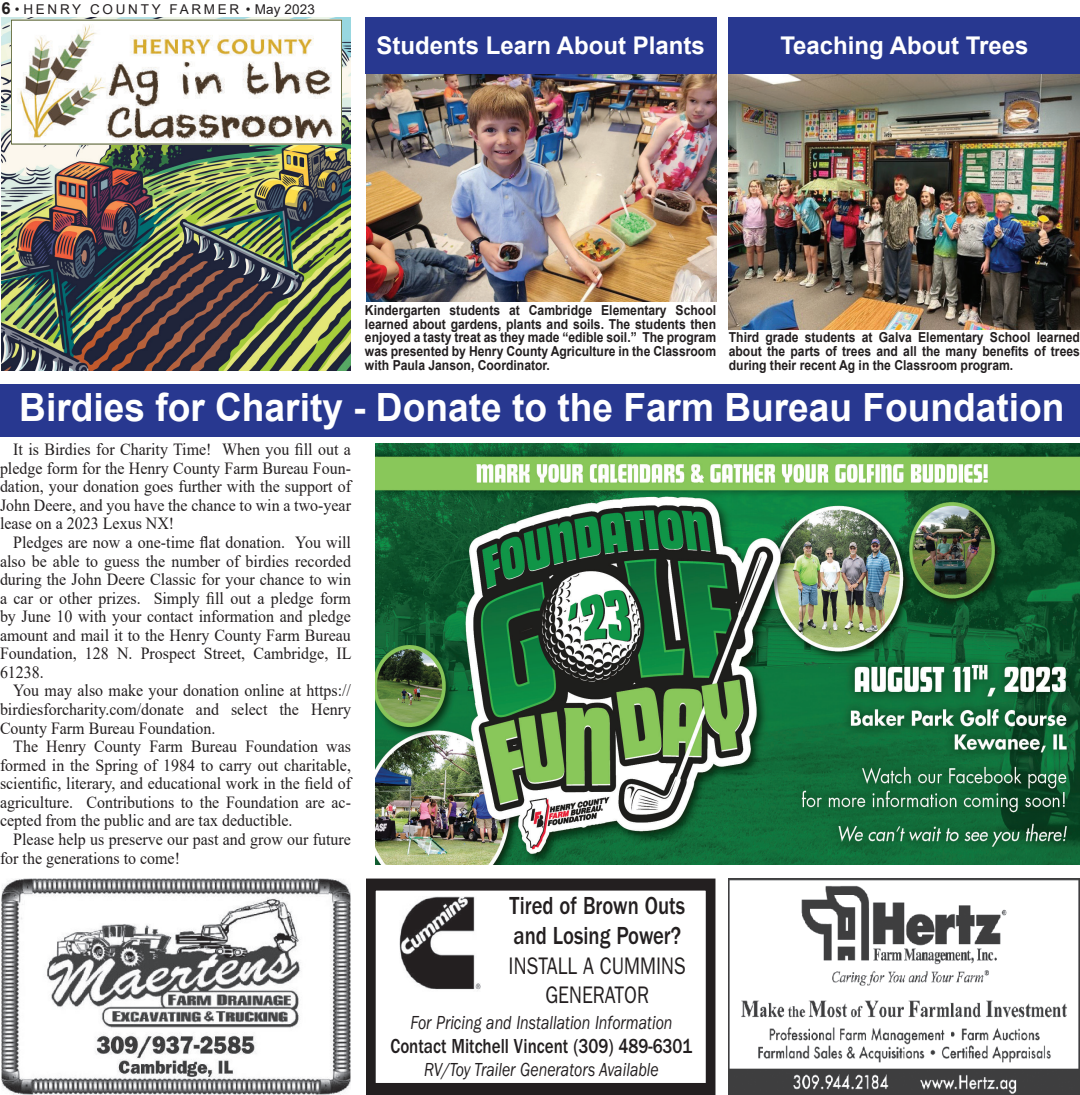
<style>
.page{position:relative;width:1080px;height:1095px;background:#fff}
.page>*{position:absolute;margin:0;border:0;box-sizing:border-box;transform-origin:0 0}
.t1{font:700 38.85px "Arial";color:#fff;scale:.95 1}
.t2{font:500 25.5px/30.6px "ITC Franklin Gothic Std";color:#231f20;scale:.81 1}
.t3{font:700 24.45px "Arial";color:#fff}
.t4{font:24px/28.8px "ITC Franklin Gothic Std";color:#231f20;text-align:center;scale:.81 1}
.t5{font:500 21px "ITC Franklin Gothic Std";color:#231f20;scale:.81 1}
.t6{font:italic 19.5px "ITC Franklin Gothic Std";color:#231f20;scale:.81 1}
.t7{font:16.95px/18.6px "Times New Roman";color:#231f20;text-align:justify;scale:.94 1}
.t8{font:700 13.65px/13.6px "Arial";color:#231f20;text-align:justify;scale:.89 1}
.t9{font:13.5px "Arial";letter-spacing:.2em;color:#231f20}
.s1{font-weight:700;font-size:16.5px}
</style>
<div class="page">
<img style="left:2px;top:878px;width:349px;height:216px">
<div style="left:366px;top:878px;width:350px;height:215px;border:11px solid #231f20"></div>
<img style="left:399px;top:896px;width:81px;height:94px">
<img style="left:729px;top:878px;width:351px;height:216px">
<img style="left:1px;top:18px;width:349px;height:352px">
<img style="left:11px;top:22px;width:331px;height:123px">
<img style="left:366px;top:74px;width:350px;height:228px">
<div style="left:365px;top:18px;width:351px;height:56px;background:#283890"></div>
<img style="left:729px;top:74px;width:351px;height:255px">
<div style="left:729px;top:18px;width:351px;height:56px;background:#283890"></div>
<div style="left:0;top:384px;width:1080px;height:52px;background:#283890"></div>
<img style="left:375px;top:443px;width:705px;height:421px">
<p class="t9" style="left:2px;top:0;width:315px"><span class="s1">6</span> • HENRY COUNTY FARMER • May 2023</p>
<h3 class="t3" style="left:376px;top:28px;width:330px">Students Learn About Plants</h3>
<h3 class="t3" style="left:780px;top:28px;width:250px">Teaching About Trees</h3>
<p class="t8" style="left:365px;top:303px;width:396px">Kindergarten students at Cambridge Elementary School learned about gardens, plants and soils. The students then enjoyed a tasty treat as they made “edible soil.” The program was presented by Henry County Agriculture in the Classroom with Paula Janson, Coordinator.</p>
<p class="t8" style="left:729px;top:331px;width:396px">Third grade students at Galva Elementary School learned about the parts of trees and all the many benefits of trees during their recent Ag in the Classroom program.</p>
<h1 class="t1" style="left:19px;top:380px;width:1102px">Birdies for Charity - Donate to the Farm Bureau Foundation</h1>
<p class="t7" style="left:0;top:439px;width:375px;text-indent:13px">It is Birdies for Charity Time! When you fill out a pledge form for the Henry County Farm Bureau Foun&shy;dation, your donation goes further with the support of John Deere, and you have the chance to win a two-year lease on a 2023 Lexus NX!</p>
<p class="t7" style="left:0;top:532px;width:376px;text-indent:13px">Pledges are now a one-time flat donation. You will also be able to guess the number of birdies recorded during the John Deere Classic for your chance to win a car or other prizes. Simply fill out a pledge form by June 10 with your contact information and pledge amount and mail it to the Henry County Farm Bureau Foundation, 128 N. Prospect Street, Cambridge, IL 61238.</p>
<p class="t7" style="left:0;top:680px;width:375px;text-indent:13px">You may also make your donation online at https:// birdiesforcharity.com/donate and select the Henry County Farm Bureau Foundation.</p>
<p class="t7" style="left:0;top:736px;width:375px;text-indent:13px">The Henry County Farm Bureau Foundation was formed in the Spring of 1984 to carry out charitable, scientific, literary, and educational work in the field of agriculture. Contributions to the Foundation are ac&shy;cepted from the public and are tax deductible.</p>
<p class="t7" style="left:0;top:829px;width:375px;text-indent:13px">Please help us preserve our past and grow our future for the generations to come!</p>
<h2 class="t2" style="left:509px;top:889px;width:219px">Tired of Brown Outs and Losing Power?</h2>
<h3 class="t4" style="left:509px;top:951px;width:220px">INSTALL A CUMMINS<br>GENERATOR</h3>
<p class="t6" style="left:410px;top:1010px;width:325px">For Pricing and Installation Information</p>
<p class="t5" style="left:391px;top:1033px;width:374px">Contact Mitchell Vincent (309) 489-6301</p>
<p class="t6" style="left:424px;top:1057px;width:291px">RV/Toy Trailer Generators Available</p>
</div>
